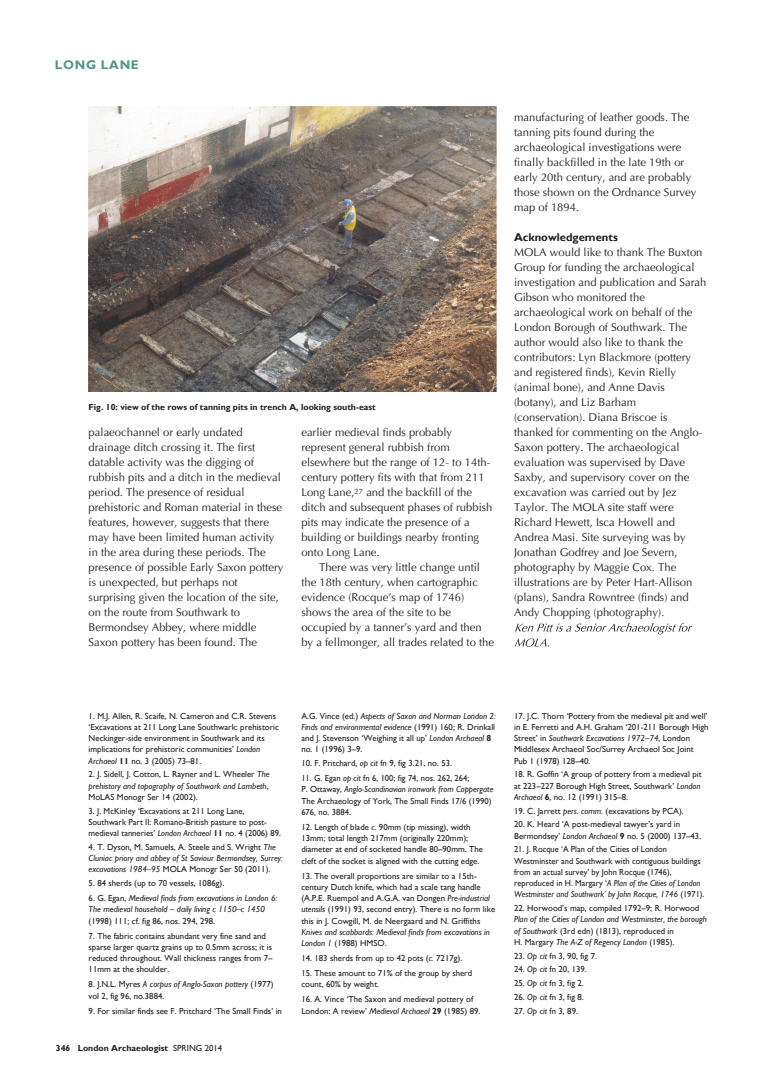
<style>
.page{position:relative;width:780px;height:1088px;background:#fff}
.page>*{position:absolute;margin:0;border:0;box-sizing:border-box;transform-origin:0 0}
.t1{font:700 12.5px "Gill Sans";letter-spacing:.05em;color:#519589}
.t2{font:11.25px/15px "Optima LT";color:#231f20}
.t3{font:700 11.25px "Gill Sans";color:#231f20}
.t4{font:8.75px/11.2px "Gill Sans";color:#231f20}
.t5{font:italic 8.75px/11.2px "Gill Sans";color:#231f20}
.t6{font:8.75px/11.2px "Gill Sans";color:#231f20;scale:.96 1}
.t7{font:700 8.75px "Gill Sans";color:#231f20}
.s1{font-style:italic}
.s2{font-weight:700}
.s3{font-style:normal}
.s4{font-weight:400}
</style>
<div class="page">
<img style="left:89px;top:106px;width:407px;height:285px">
<svg style="left:514px;top:623px;width:178px;height:24px"></svg>
<h1 class="t1" style="left:55px;top:61px;width:85px">LONG LANE</h1>
<p class="t7" style="left:89px;top:404px;width:288px">Fig. 10: view of the rows of tanning pits in trench A, looking south-east</p>
<p class="t2" style="left:89px;top:426px;width:196px">palaeochannel or early undated drainage ditch crossing it. The first datable activity was the digging of rubbish pits and a ditch in the medieval period. The presence of residual prehistoric and Roman material in these features, however, suggests that there may have been limited human activity in the area during these periods. The presence of possible Early Saxon pottery is unexpected, but perhaps not surprising given the location of the site, on the route from Southwark to Bermondsey Abbey, where middle Saxon pottery has been found. The</p>
<p class="t2" style="left:301px;top:426px;width:192px">earlier medieval finds probably represent general rubbish from elsewhere but the range of 12- to 14th&shy;century pottery fits with that from 211<br>Long Lane,<sup>27</sup> and the backfill of the ditch and subsequent phases of rubbish pits may indicate the presence of a building or buildings nearby fronting onto Long Lane.</p>
<p class="t2" style="left:301px;top:561px;width:194px;text-indent:18px">There was very little change until the 18th century, when cartographic evidence (Rocque’s map of 1746) shows the area of the site to be occupied by a tanner’s yard and then by a fellmonger, all trades related to the</p>
<p class="t2" style="left:514px;top:111px;width:184px">manufacturing of leather goods. The tanning pits found during the archaeological investigations were finally backfilled in the late 19th or early 20th century, and are probably those shown on the Ordnance Survey map of 1894.</p>
<p class="t3" style="left:514px;top:234px;width:105px">Acknowledgements</p>
<p class="t2" style="left:514px;top:246px;width:194px">MOLA would like to thank The Buxton Group for funding the archaeological investigation and publication and Sarah Gibson who monitored the archaeological work on behalf of the London Borough of Southwark. The author would also like to thank the contributors: Lyn Blackmore (pottery and registered finds), Kevin Rielly (animal bone), and Anne Davis (botany), and Liz Barham (conservation). Diana Briscoe is thanked for commenting on the Anglo-Saxon pottery. The archaeological evaluation was supervised by Dave Saxby, and supervisory cover on the excavation was carried out by Jez Taylor. The MOLA site staff were Richard Hewett, Isca Howell and Andrea Masi. Site surveying was by Jonathan Godfrey and Joe Severn, photography by Maggie Cox. The illustrations are by Peter Hart-Allison (plans), Sandra Rowntree (finds) and Andy Chopping (photography).</p>
<p class="t4" style="left:89px;top:711px;width:192px">1. M.J. Allen, R. Scaife, N. Cameron and C.R. Stevens ‘Excavations at 211 Long Lane Southwark: prehistoric Neckinger-side environment in Southwark and its implications for prehistoric communities’ <span class="s1">London Archaeol</span> <span class="s2">11</span> no. 3 (2005) 73–81.</p>
<p class="t4" style="left:89px;top:770px;width:182px;text-align:justify">2. J. Sidell, J. Cotton, L. Rayner and L. Wheeler <span class="s1">The prehistory and topography of Southwark and Lambeth</span>, MoLAS Monogr Ser 14 (2002).</p>
<p class="t4" style="left:89px;top:806px;width:194px">3. J. McKinley ‘Excavations at 211 Long Lane,<br>Southwark Part II: Romano-British pasture to post&shy;medieval tanneries’ <span class="s1">London Archaeol</span> <span class="s2">11</span> no. 4 (2006) 89.</p>
<p class="t5" style="left:89px;top:842px;width:196px"><span class="s3">4. T. Dyson, M. Samuels, A. Steele and S. Wright</span> The<br>Cluniac priory and abbey of St Saviour Bermondsey, Surrey: excavations 1984–95 <span class="s3">MOLA Monogr Ser 50 (2011).</span></p>
<p class="t4" style="left:89px;top:878px;width:137px">5. 84 sherds (up to 70 vessels, 1086g).</p>
<p class="t5" style="left:89px;top:893px;width:190px"><span class="s3">6. G. Egan,</span> Medieval finds from excavations in London 6:<br>The medieval household – daily living c 1150–c 1450</p>
<p class="t4" style="left:89px;top:916px;width:128px">(1998) 111; cf. fig 86, nos. 294, 298.</p>
<p class="t4" style="left:89px;top:931px;width:185px">7. The fabric contains abundant very fine sand and sparse larger quartz grains up to 0.5mm across; it is reduced throughout. Wall thickness ranges from 7– 11mm at the shoulder.</p>
<p class="t4" style="left:89px;top:980px;width:186px">8. J.N.L. Myres <span class="s1">A corpus of Anglo-Saxon pottery</span> (1977) vol 2, fig 96, no.3884.</p>
<p class="t4" style="left:89px;top:1006px;width:195px">9. For similar finds see F. Pritchard ‘The Small Finds’ in</p>
<p class="t7" style="left:56px;top:1044px;width:168px">346 London Archaeologist <span class="s4">SPRING 2014</span></p>
<p class="t4" style="left:301px;top:711px;width:196px">A.G. Vince (ed.) <span class="s1">Aspects of Saxon and Norman London 2:<br>Finds and environmental evidence</span> (1991) 160; R. Drinkall and J. Stevenson ‘Weighing it all up’ <span class="s1">London Archaeol</span> <span class="s2">8 </span>no. 1 (1996) 3–9.</p>
<p class="t4" style="left:301px;top:758px;width:152px">10. F. Pritchard, <span class="s1">op cit</span> fn 9, fig 3.21, no. 53.</p>
<p class="t4" style="left:301px;top:773px;width:193px">11. G. Egan <span class="s1">op cit</span> fn 6, 100; fig 74, nos. 262, 264;<br>P. Ottaway, <span class="s1">Anglo-Scandinavian ironwork from Coppergate </span>The Archaeology of York, The Small Finds 17/6 (1990)<br>676, no. 3884.</p>
<p class="t4" style="left:301px;top:822px;width:183px">12. Length of blade <span class="s1">c.</span> 90mm (tip missing), width 13mm; total length 217mm (originally 220mm); diameter at end of socketed handle 80–90mm. The cleft of the socket is aligned with the cutting edge.</p>
<p class="t4" style="left:301px;top:871px;width:195px">13. The overall proportions are similar to a 15th&shy;century Dutch knife, which had a scale tang handle (A.P.E. Ruempol and A.G.A. van Dongen <span class="s1">Pre-industrial utensils</span> (1991) 93, second entry). There is no form like this in J. Cowgill, M. de Neergaard and N. Griffiths</p>
<p class="t5" style="left:301px;top:927px;width:190px">Knives and scabbards: Medieval finds from excavations in<br>London 1 <span class="s3">(1988) HMSO.</span></p>
<p class="t4" style="left:301px;top:953px;width:162px">14. 183 sherds from up to 42 pots (<span class="s1">c.</span> 7217g).</p>
<p class="t4" style="left:301px;top:968px;width:172px">15. These amount to 71% of the group by sherd count, 60% by weight.</p>
<p class="t4" style="left:301px;top:995px;width:181px">16. A. Vince ‘The Saxon and medieval pottery of<br>London: A review’ <span class="s1">Medieval Archaeol</span> <span class="s2">29</span> (1985) 89.</p>
<p class="t4" style="left:514px;top:711px;width:196px">17. J.C. Thorn ‘Pottery from the medieval pit and well’ in E. Ferretti and A.H. Graham ‘201-211 Borough High Street’ in <span class="s1">Southwark Excavations 1972–74</span>, London Middlesex Archaeol Soc/Surrey Archaeol Soc Joint Pub 1 (1978) 128–40.</p>
<p class="t4" style="left:514px;top:770px;width:189px;text-align:justify">18. R. Goffin ‘A group of pottery from a medieval pit at 223–227 Borough High Street, Southwark’ <span class="s1">London Archaeol</span> <span class="s2">6</span>, no. 12 (1991) 315–8.</p>
<p class="t4" style="left:514px;top:806px;width:171px">19. C. Jarrett <span class="s1">pers. comm.</span> (excavations by PCA).</p>
<p class="t4" style="left:514px;top:820px;width:189px">20. K. Heard ‘A post-medieval tawyer’s yard in<br>Bermondsey’ <span class="s1">London Archaeol</span> <span class="s2">9</span> no. 5 (2000) 137–43.</p>
<p class="t6" style="left:514px;top:845px;width:200px">21. J. Rocque ‘A Plan of the Cities of London Westminster and Southwark with contiguous buildings from an actual survey’ by John Rocque (1746), reproduced in H. Margary ‘<span class="s1">A Plan of the Cities of London Westminster and Southwark’ by John Rocque, 1746</span> (1971).</p>
<p class="t4" style="left:514px;top:903px;width:187px">22. Horwood’s map, compiled 1792–9; R. Horwood</p>
<p class="t5" style="left:514px;top:915px;width:194px">Plan of the Cities of London and Westminster, the borough of Southwark <span class="s3">(3rd edn) (1813), reproduced in<br>H. Margary</span> The A-Z of Regency London <span class="s3">(1985).</span></p>
<p class="t4" style="left:514px;top:951px;width:84px">23. <span class="s1">Op cit</span> fn 3, 90, fig 7.</p>
<p class="t4" style="left:514px;top:965px;width:74px">24. <span class="s1">Op cit</span> fn 20, 139.</p>
<p class="t4" style="left:514px;top:978px;width:71px">25. <span class="s1">Op cit</span> fn 3, fig 2.</p>
<p class="t4" style="left:514px;top:992px;width:71px">26. <span class="s1">Op cit</span> fn 3, fig 8.</p>
<p class="t4" style="left:514px;top:1006px;width:65px">27. <span class="s1">Op cit</span> fn 3, 89.</p>
</div>
